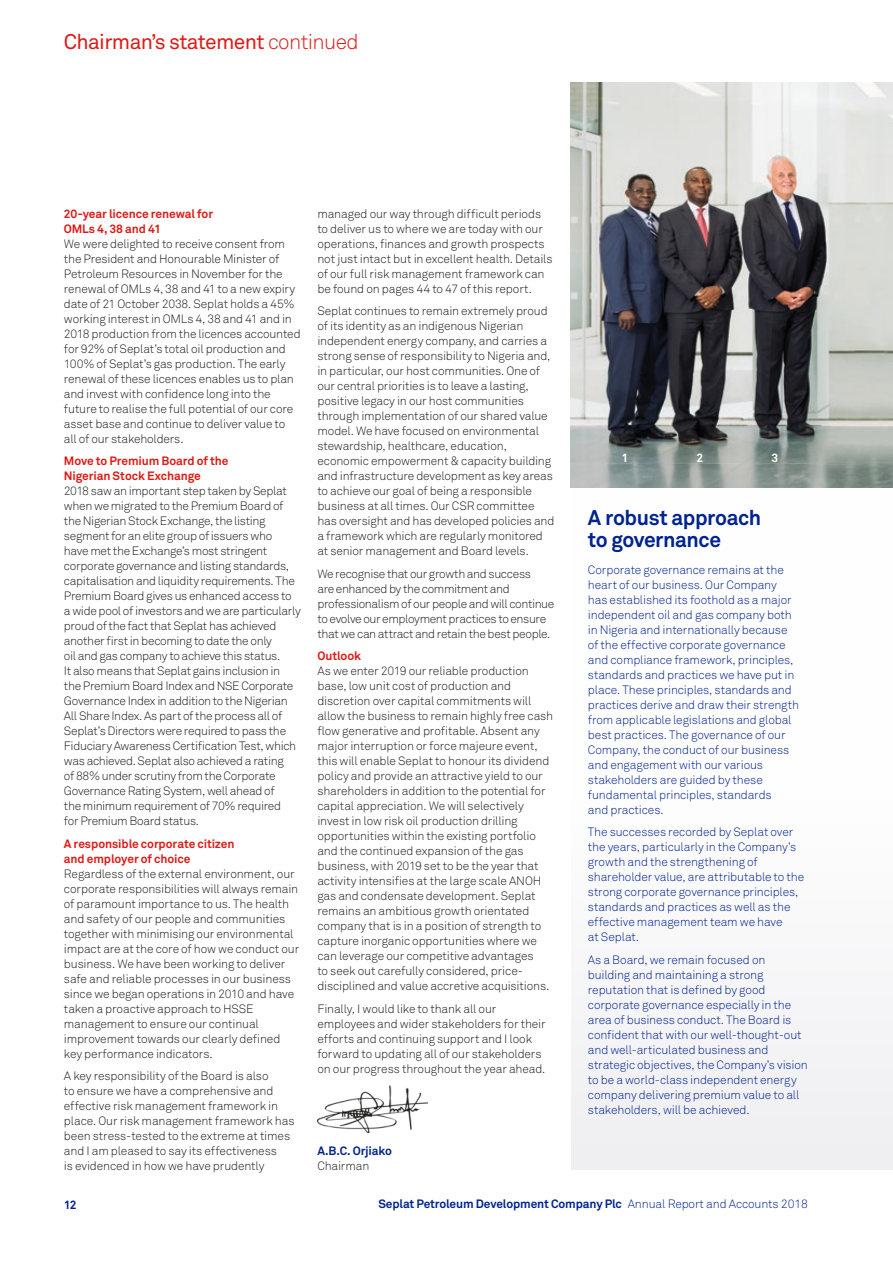
<style>
.page{position:relative;width:893px;height:1263px;background:#fff}
.page>*{position:absolute;margin:0;border:0;box-sizing:border-box;transform-origin:0 0}
.t1{font:21px "Akkurat Pro";letter-spacing:-.03em;color:#de1a15}
.t2{font:700 21px/22.5px "Akkurat Pro";letter-spacing:-.02em;color:#00238e}
.t3{font:300 12px/15px "Akkurat Pro";letter-spacing:-.015em;color:#1d1d1b}
.t4{font:300 12px/15px "Akkurat Pro";letter-spacing:-.01em;color:#00238e}
.t5{font:700 12px/15px "Akkurat Pro";letter-spacing:-.005em;color:#de1a15}
.t6{font:700 12px "Akkurat Pro";letter-spacing:-.01em;color:#00238e}
.t7{font:700 12px "Akkurat Pro";color:#fff}
.s1{font-weight:300}
</style>
<div class="page">
<img style="left:571px;top:83px;width:322px;height:405px">
<img style="left:317px;top:1085px;width:111px;height:48px">
<h1 class="t1" style="left:64px;top:29px;width:297px">Chairman’s statement <span class="s1">continued</span></h1>
<p class="t5" style="left:64px;top:206px;width:151px">20-year licence renewal for<br>OMLs 4, 38 and 41</p>
<p class="t3" style="left:64px;top:236px;width:238px">We were delighted to receive consent from the President and Honourable Minister of Petroleum Resources in November for the renewal of OMLs 4, 38 and 41 to a new expiry date of 21 October 2038. Seplat holds a 45% working interest in OMLs 4, 38 and 41 and in 2018 production from the licences accounted for 92% of Seplat’s total oil production and 100% of Seplat’s gas production. The early renewal of these licences enables us to plan and invest with confidence long into the future to realise the full potential of our core asset base and continue to deliver value to all of our stakeholders.</p>
<p class="t5" style="left:64px;top:453px;width:166px">Move to Premium Board of the<br>Nigerian Stock Exchange</p>
<p class="t3" style="left:64px;top:483px;width:238px">2018 saw an important step taken by Seplat when we migrated to the Premium Board of the Nigerian Stock Exchange, the listing segment for an elite group of issuers who<br>have met the Exchange’s most stringent corporate governance and listing standards, capitalisation and liquidity requirements. The Premium Board gives us enhanced access to a wide pool of investors and we are particularly proud of the fact that Seplat has achieved another first in becoming to date the only<br>oil and gas company to achieve this status.<br>It also means that Seplat gains inclusion in<br>the Premium Board Index and NSE Corporate Governance Index in addition to the Nigerian All Share Index. As part of the process all of Seplat’s Directors were required to pass the Fiduciary Awareness Certification Test, which was achieved. Seplat also achieved a rating<br>of 88% under scrutiny from the Corporate Governance Rating System, well ahead of<br>the minimum requirement of 70% required<br>for Premium Board status.</p>
<p class="t5" style="left:64px;top:836px;width:172px">A responsible corporate citizen and employer of choice</p>
<p class="t3" style="left:64px;top:866px;width:237px">Regardless of the external environment, our corporate responsibilities will always remain of paramount importance to us. The health and safety of our people and communities together with minimising our environmental impact are at the core of how we conduct our business. We have been working to deliver safe and reliable processes in our business since we began operations in 2010 and have taken a proactive approach to HSSE management to ensure our continual improvement towards our clearly defined key performance indicators.</p>
<p class="t3" style="left:64px;top:1068px;width:232px">A key responsibility of the Board is also<br>to ensure we have a comprehensive and effective risk management framework in place. Our risk management framework has been stress-tested to the extreme at times and I am pleased to say its effectiveness<br>is evidenced in how we have prudently</p>
<p class="t3" style="left:317px;top:206px;width:237px">managed our way through difficult periods to deliver us to where we are today with our operations, finances and growth prospects not just intact but in excellent health. Details of our full risk management framework can be found on pages 44 to 47 of this report.</p>
<p class="t3" style="left:317px;top:303px;width:238px">Seplat continues to remain extremely proud of its identity as an indigenous Nigerian independent energy company, and carries a strong sense of responsibility to Nigeria and, in particular, our host communities. One of our central priorities is to leave a lasting, positive legacy in our host communities through implementation of our shared value model. We have focused on environmental stewardship, healthcare, education, economic empowerment &amp; capacity building and infrastructure development as key areas to achieve our goal of being a responsible business at all times. Our CSR committee has oversight and has developed policies and a framework which are regularly monitored at senior management and Board levels.</p>
<p class="t3" style="left:317px;top:566px;width:238px">We recognise that our growth and success<br>are enhanced by the commitment and professionalism of our people and will continue to evolve our employment practices to ensure that we can attract and retain the best people.</p>
<p class="t5" style="left:317px;top:648px;width:45px">Outlook</p>
<p class="t3" style="left:317px;top:663px;width:237px">As we enter 2019 our reliable production base, low unit cost of production and discretion over capital commitments will allow the business to remain highly free cash flow generative and profitable. Absent any major interruption or force majeure event, this will enable Seplat to honour its dividend policy and provide an attractive yield to our shareholders in addition to the potential for capital appreciation. We will selectively invest in low risk oil production drilling opportunities within the existing portfolio and the continued expansion of the gas business, with 2019 set to be the year that activity intensifies at the large scale ANOH gas and condensate development. Seplat remains an ambitious growth orientated company that is in a position of strength to capture inorganic opportunities where we can leverage our competitive advantages<br>to seek out carefully considered, price&shy;disciplined and value accretive acquisitions.</p>
<p class="t3" style="left:317px;top:1001px;width:230px">Finally, I would like to thank all our employees and wider stakeholders for their efforts and continuing support and I look forward to updating all of our stakeholders on our progress throughout the year ahead.</p>
<p class="t6" style="left:317px;top:1143px;width:76px">A.B.C. Orjiako</p>
<p class="t3" style="left:317px;top:1158px;width:53px">Chairman</p>
<p class="t7" style="left:622px;top:450px;width:8px">1</p>
<p class="t7" style="left:696px;top:450px;width:8px">2</p>
<p class="t7" style="left:771px;top:450px;width:8px">3</p>
<h1 class="t2" style="left:588px;top:506px;width:175px">A robust approach to governance</h1>
<p class="t4" style="left:588px;top:562px;width:213px">Corporate governance remains at the heart of our business. Our Company has established its foothold as a major independent oil and gas company both in Nigeria and internationally because of the effective corporate governance and compliance framework, principles, standards and practices we have put in place. These principles, standards and practices derive and draw their strength from applicable legislations and global best practices. The governance of our Company, the conduct of our business and engagement with our various stakeholders are guided by these fundamental principles, standards<br>and practices.</p>
<p class="t4" style="left:588px;top:824px;width:218px">The successes recorded by Seplat over the years, particularly in the Company’s growth and the strengthening of shareholder value, are attributable to the strong corporate governance principles, standards and practices as well as the effective management team we have<br>at Seplat.</p>
<p class="t4" style="left:588px;top:952px;width:222px">As a Board, we remain focused on building and maintaining a strong reputation that is defined by good corporate governance especially in the area of business conduct. The Board is confident that with our well-thought-out and well-articulated business and strategic objectives, the Company’s vision to be a world-class independent energy company delivering premium value to all stakeholders, will be achieved.</p>
<p class="t6" style="left:64px;top:1197px;width:14px">12</p>
<p class="t6" style="left:378px;top:1196px;width:431px">Seplat Petroleum Development Company Plc <span class="s1">Annual Report and Accounts 2018</span></p>
</div>
